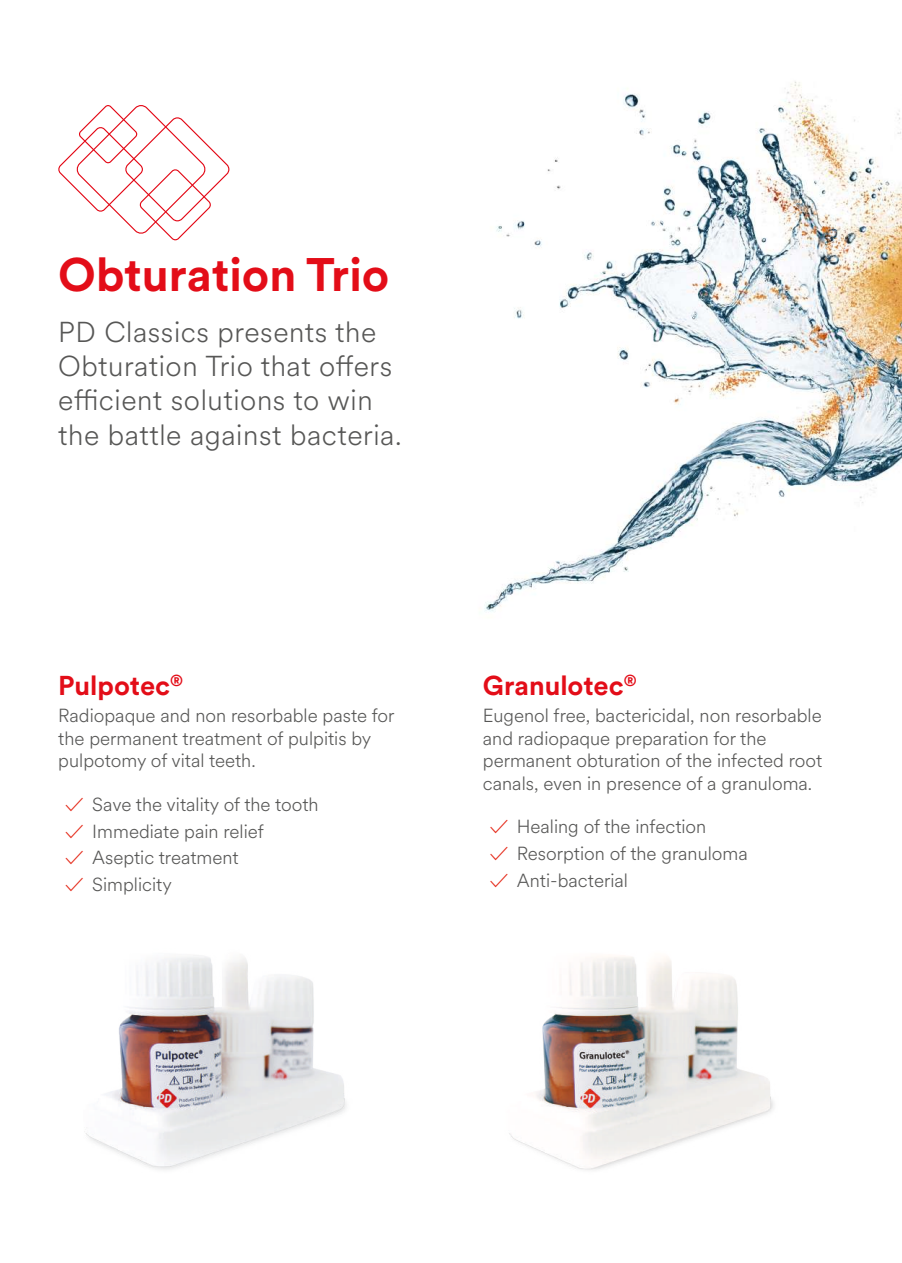
<style>
.page{position:relative;width:902px;height:1263px;background:#fff}
.page>*{position:absolute;margin:0;border:0;box-sizing:border-box;transform-origin:0 0}
.t1{font:700 46.5px "Circular XX";color:#e30d18}
.t2{font:300 28.5px/34.2px "Circular XX";letter-spacing:.02em;color:#575756}
.t3{font:700 27px "Circular XX";color:#e30d18}
.t4{font:300 18.75px/22.5px "Circular XX";color:#575756}
.s1{color:#e42413}
</style>
<div class="page">
<img style="left:484px;top:81px;width:417px;height:531px">
<img style="left:84px;top:956px;width:262px;height:214px">
<img style="left:509px;top:957px;width:265px;height:213px">
<svg style="left:58px;top:105px;width:171px;height:135px"></svg>
<h1 class="t1" style="left:58px;top:243px;width:332px">Obturation Trio</h1>
<h2 class="t2" style="left:58px;top:314px;width:345px">PD Classics presents the<br>Obturation Trio that offers efficient solutions to win the battle against bacteria.</h2>
<h3 class="t3" style="left:58px;top:667px;width:126px">Pulpotec<sup>®</sup></h3>
<p class="t4" style="left:58px;top:703px;width:338px">Radiopaque and non resorbable paste for the permanent treatment of pulpitis by pulpotomy of vital teeth.</p>
<p class="t4" style="left:65px;top:792px;width:255px"><span class="s1">✓</span> Save the vitality of the tooth</p>
<p class="t4" style="left:65px;top:819px;width:200px"><span class="s1">✓</span> Immediate pain relief</p>
<p class="t4" style="left:65px;top:846px;width:175px"><span class="s1">✓</span> Aseptic treatment</p>
<p class="t4" style="left:65px;top:872px;width:108px"><span class="s1">✓</span> Simplicity</p>
<h3 class="t3" style="left:483px;top:667px;width:155px">Granulotec<sup>®</sup></h3>
<p class="t4" style="left:483px;top:703px;width:341px">Eugenol free, bactericidal, non resorbable and radiopaque preparation for the permanent obturation of the infected root canals, even in presence of a granuloma.</p>
<p class="t4" style="left:490px;top:815px;width:218px"><span class="s1">✓</span> Healing of the infection</p>
<p class="t4" style="left:490px;top:841px;width:259px"><span class="s1">✓</span> Resorption of the granuloma</p>
<p class="t4" style="left:490px;top:868px;width:140px"><span class="s1">✓</span> Anti-bacterial</p>
</div>
